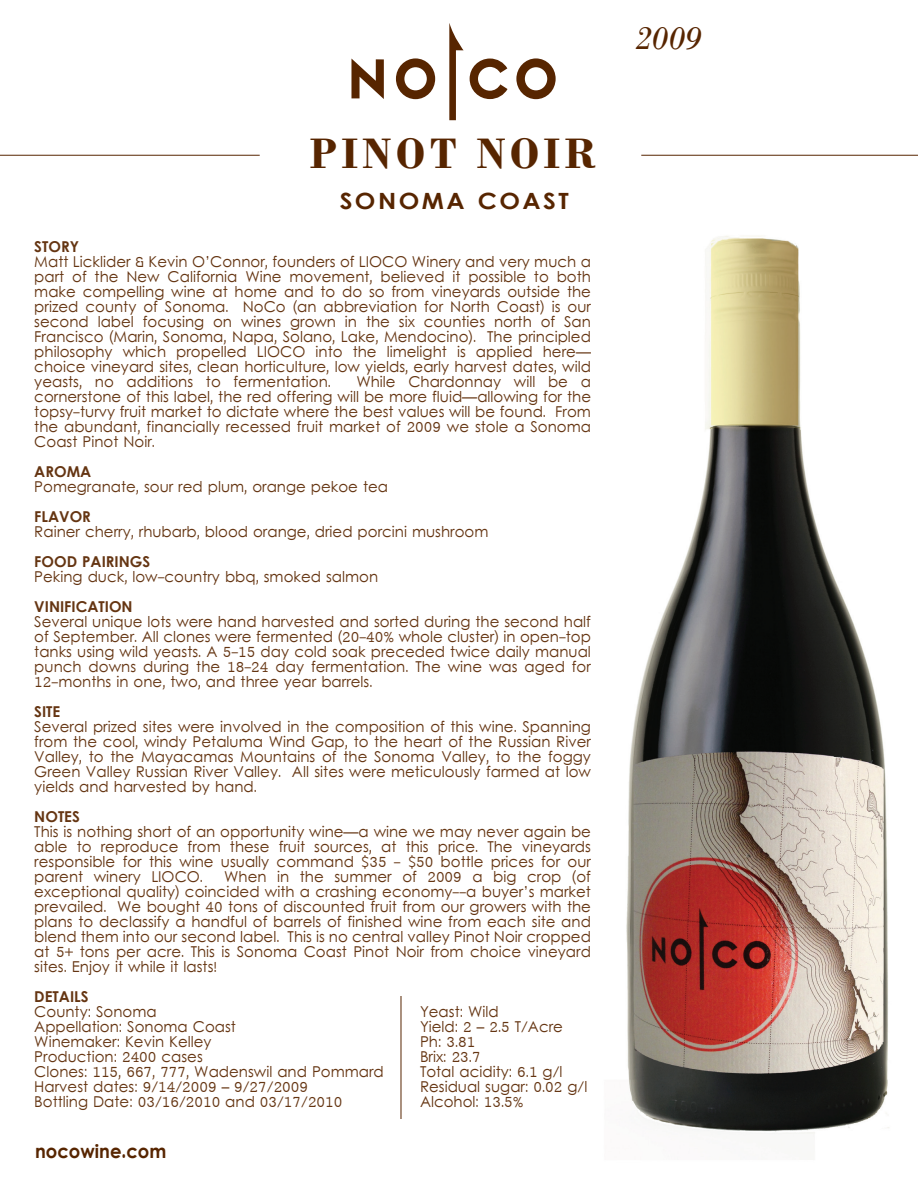
<style>
.page{position:relative;width:918px;height:1188px;background:#fff}
.page>*{position:absolute;margin:0;border:0;box-sizing:border-box;transform-origin:0 0}
.t1{font:700 44.85px "Bodoni";letter-spacing:.1em;color:#572500}
.t2{font:italic 34.35px "Bodoni";color:#572500}
.t3{font:700 22.35px "Levenim";letter-spacing:.1em;color:#572500;scale:1.1 1}
.t4{font:700 19.05px "Levenim";color:#572500;scale:.94 1}
.t5{font:15px/15px "Levenim";color:#653512;text-align:justify}
.t6{font:700 15px "Levenim";color:#653512}
</style>
<div class="page">
<hr style="left:0;top:155px;width:260px;height:1px;background:#572500">
<hr style="left:641px;top:155px;width:277px;height:1px;background:#572500">
<svg style="left:449px;top:23px;width:15px;height:97px"></svg>
<svg style="left:351px;top:59px;width:33px;height:40px"></svg>
<svg style="left:396px;top:58px;width:39px;height:41px"></svg>
<svg style="left:470px;top:59px;width:38px;height:40px"></svg>
<svg style="left:516px;top:58px;width:40px;height:41px"></svg>
<img style="left:626px;top:236px;width:263px;height:898px">
<hr style="left:401px;top:996px;width:1px;height:123px;background:#572500">
<h1 class="t1" style="left:310px;top:127px;width:287px">PINOT NOIR</h1>
<h3 class="t3" style="left:340px;top:188px;width:210px">SONOMA COAST</h3>
<p class="t6" style="left:34px;top:237px;width:46px">STORY</p>
<p class="t5" style="left:34px;top:255px;width:558px">Matt Licklider &amp; Kevin O’Connor, founders of LIOCO Winery and very much a part of the New California Wine movement, believed it possible to both make compelling wine at home and to do so from vineyards outside the prized county of Sonoma. NoCo (an abbreviation for North Coast) is our second label focusing on wines grown in the six counties north of San Francisco (Marin, Sonoma, Napa, Solano, Lake, Mendocino). The principled philosophy which propelled LIOCO into the limelight is applied here— choice vineyard sites, clean horticulture, low yields, early harvest dates, wild yeasts, no additions to fermentation.</p>
<p class="t5" style="left:34px;top:375px;width:558px;text-indent:322px">While Chardonnay will be a cornerstone of this label, the red offering will be more fluid—allowing for the topsy-turvy fruit market to dictate where the best values will be found. From the abundant, financially recessed fruit market of 2009 we stole a Sonoma Coast Pinot Noir.</p>
<p class="t6" style="left:34px;top:462px;width:59px">AROMA</p>
<p class="t5" style="left:34px;top:480px;width:355px">Pomegranate, sour red plum, orange pekoe tea</p>
<p class="t6" style="left:34px;top:507px;width:58px">FLAVOR</p>
<p class="t5" style="left:34px;top:525px;width:456px">Rainer cherry, rhubarb, blood orange, dried porcini mushroom</p>
<p class="t6" style="left:34px;top:552px;width:117px">FOOD PAIRINGS</p>
<p class="t5" style="left:34px;top:570px;width:345px">Peking duck, low-country bbq, smoked salmon</p>
<p class="t6" style="left:34px;top:597px;width:100px">VINIFICATION</p>
<p class="t5" style="left:34px;top:615px;width:558px">Several unique lots were hand harvested and sorted during the second half of September. All clones were fermented (20-40% whole cluster) in open-top tanks using wild yeasts. A 5-15 day cold soak preceded twice daily manual punch downs during the 18-24 day fermentation. The wine was aged for 12-months in one, two, and three year barrels.</p>
<p class="t6" style="left:34px;top:702px;width:28px">SITE</p>
<p class="t5" style="left:34px;top:720px;width:558px">Several prized sites were involved in the composition of this wine. Spanning from the cool, windy Petaluma Wind Gap, to the heart of the Russian River Valley, to the Mayacamas Mountains of the Sonoma Valley, to the foggy Green Valley Russian River Valley. All sites were meticulously farmed at low yields and harvested by hand.</p>
<p class="t6" style="left:34px;top:807px;width:47px">NOTES</p>
<p class="t5" style="left:34px;top:825px;width:558px">This is nothing short of an opportunity wine—a wine we may never again be able to reproduce from these fruit sources, at this price. The vineyards responsible for this wine usually command $35 - $50 bottle prices for our parent winery LIOCO.</p>
<p class="t5" style="left:34px;top:870px;width:558px;text-indent:190px">When in the summer of 2009 a big crop (of exceptional quality) coincided with a crashing economy--a buyer’s market prevailed. We bought 40 tons of discounted fruit from our growers with the plans to declassify a handful of barrels of finished wine from each site and blend them into our second label. This is no central valley Pinot Noir cropped at 5+ tons per acre. This is Sonoma Coast Pinot Noir from choice vineyard sites. Enjoy it while it lasts!</p>
<p class="t6" style="left:34px;top:987px;width:56px">DETAILS</p>
<p class="t5" style="left:34px;top:1005px;width:351px;text-align:left">County: Sonoma<br>Appellation: Sonoma Coast<br>Winemaker: Kevin Kelley<br>Production: 2400 cases<br>Clones: 115, 667, 777, Wadenswil and Pommard<br>Harvest dates: 9/14/2009 – 9/27/2009<br>Bottling Date: 03/16/2010 and 03/17/2010</p>
<p class="t4" style="left:35px;top:1140px;width:141px">nocowine.com</p>
<p class="t5" style="left:420px;top:1005px;width:169px;text-align:left">Yeast: Wild<br>Yield: 2 – 2.5 T/Acre<br>Ph: 3.81<br>Brix: 23.7<br>Total acidity: 6.1 g/l<br>Residual sugar: 0.02 g/l<br>Alcohol: 13.5%</p>
<h2 class="t2" style="left:635px;top:18px;width:69px">2009</h2>
</div>
